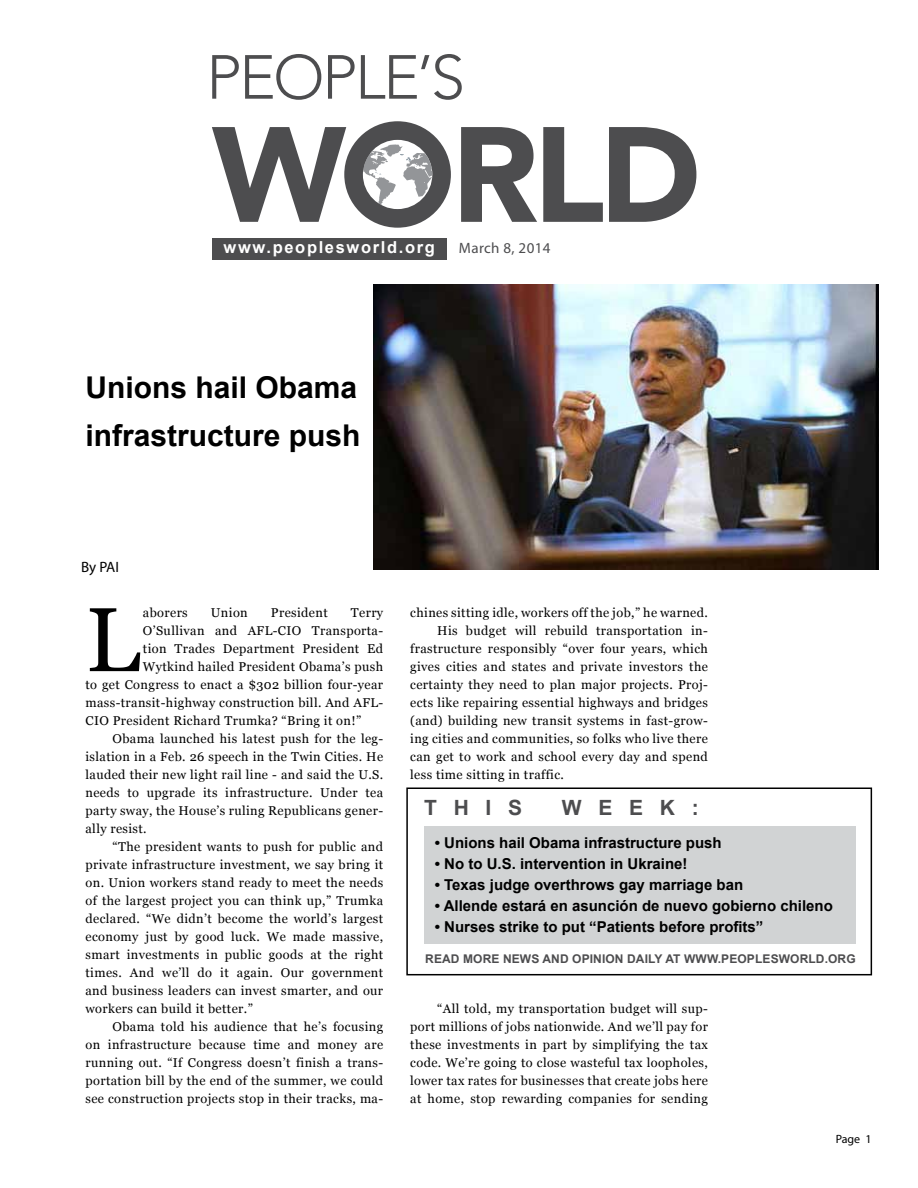
<style>
.page{position:relative;width:918px;height:1188px;background:#fff}
.page>*{position:absolute;margin:0;border:0;box-sizing:border-box;transform-origin:0 0}
.t1{font:90.75px "Georgia";color:#000}
.t2{font:700 30px/48px "Arial";color:#000}
.t3{font:700 21px "Arial";letter-spacing:.8em;color:#4d4d4f}
.t4{font:700 16.5px "Arial";letter-spacing:.1em;color:#fff}
.t5{font:700 15px "Arial";color:#000}
.t6{font:15px "Myriad Pro";letter-spacing:.025em;color:#4d4d4f}
.t7{font:15px "Myriad Pro";color:#000}
.t8{font:12.75px/18px "Georgia";letter-spacing:.03em;color:#000;text-align:justify}
.t9{font:700 12px "Arial";letter-spacing:.01em;color:#4d4d4f}
.t10{font:12px "Myriad Pro";color:#000}
</style>
<div class="page">
<div style="left:212px;top:238px;width:235px;height:21px;background:#4d4d4f"></div>
<svg style="left:212px;top:55px;width:27px;height:44px"></svg>
<svg style="left:245px;top:54px;width:76px;height:46px"></svg>
<svg style="left:328px;top:55px;width:27px;height:44px"></svg>
<svg style="left:361px;top:54px;width:101px;height:46px"></svg>
<svg style="left:461px;top:127px;width:76px;height:95px"></svg>
<svg style="left:543px;top:127px;width:60px;height:95px"></svg>
<svg style="left:609px;top:127px;width:87px;height:95px"></svg>
<svg style="left:212px;top:121px;width:239px;height:107px"></svg>
<div style="left:424px;top:826px;width:432px;height:118px;background:#d1d3d4"></div>
<div style="left:406px;top:788px;width:466px;height:187px;border:2px solid #000"></div>
<img style="left:374px;top:285px;width:505px;height:285px">
<p class="t4" style="left:224px;top:237px;width:213px">www.peoplesworld.org</p>
<p class="t6" style="left:459px;top:239px;width:93px">March 8, 2014</p>
<h2 class="t2" style="left:86px;top:364px;width:277px">Unions hail Obama infrastructure push</h2>
<p class="t7" style="left:81px;top:558px;width:39px">By PAI</p>
<h1 class="t1" style="left:86px;top:585px;width:56px">L</h1>
<p class="t8" style="left:143px;top:604px;width:46px">aborers</p>
<p class="t8" style="left:211px;top:604px;width:38px">Union</p>
<p class="t8" style="left:271px;top:604px;width:58px">President</p>
<p class="t8" style="left:351px;top:604px;width:34px">Terry</p>
<p class="t8" style="left:143px;top:622px;width:242px">O’Sullivan and AFL-CIO Transporta-</p>
<p class="t8" style="left:143px;top:640px;width:242px">tion Trades Department President Ed</p>
<p class="t8" style="left:143px;top:658px;width:242px">Wytkind hailed President Obama’s push</p>
<p class="t8" style="left:85px;top:676px;width:299px">to get Congress to enact a $302 billion four-year</p>
<p class="t8" style="left:85px;top:694px;width:299px">mass-transit-highway construction bill. And AFL-</p>
<p class="t8" style="left:85px;top:712px;width:277px">CIO President Richard Trumka? “Bring it on!”</p>
<p class="t8" style="left:113px;top:730px;width:272px">Obama launched his latest push for the leg-</p>
<p class="t8" style="left:85px;top:748px;width:299px">islation in a Feb. 26 speech in the Twin Cities. He</p>
<p class="t8" style="left:85px;top:766px;width:299px">lauded their new light rail line - and said the U.S.</p>
<p class="t8" style="left:85px;top:784px;width:299px">needs to upgrade its infrastructure. Under tea</p>
<p class="t8" style="left:85px;top:802px;width:299px">party sway, the House’s ruling Republicans gener-</p>
<p class="t8" style="left:85px;top:820px;width:63px">ally resist.</p>
<p class="t8" style="left:113px;top:838px;width:272px">“The president wants to push for public and</p>
<p class="t8" style="left:85px;top:856px;width:299px">private infrastructure investment, we say bring it</p>
<p class="t8" style="left:85px;top:874px;width:299px">on. Union workers stand ready to meet the needs</p>
<p class="t8" style="left:85px;top:892px;width:299px">of the largest project you can think up,” Trumka</p>
<p class="t8" style="left:85px;top:910px;width:299px">declared. “We didn’t become the world’s largest</p>
<p class="t8" style="left:85px;top:928px;width:299px">economy just by good luck. We made massive,</p>
<p class="t8" style="left:85px;top:946px;width:299px">smart investments in public goods at the right</p>
<p class="t8" style="left:85px;top:964px;width:299px">times. And we’ll do it again. Our government</p>
<p class="t8" style="left:85px;top:982px;width:299px">and business leaders can invest smarter, and our</p>
<p class="t8" style="left:85px;top:1000px;width:169px">workers can build it better.”</p>
<p class="t8" style="left:113px;top:1018px;width:272px">Obama told his audience that he’s focusing</p>
<p class="t8" style="left:85px;top:1036px;width:299px">on infrastructure because time and money are</p>
<p class="t8" style="left:85px;top:1054px;width:299px">running out. “If Congress doesn’t finish a trans-</p>
<p class="t8" style="left:85px;top:1072px;width:299px">portation bill by the end of the summer, we could</p>
<p class="t8" style="left:85px;top:1090px;width:299px">see construction projects stop in their tracks, ma-</p>
<p class="t8" style="left:410px;top:604px;width:299px">chines sitting idle, workers off the job,” he warned.</p>
<p class="t8" style="left:437px;top:622px;width:272px">His budget will rebuild transportation in-</p>
<p class="t8" style="left:410px;top:640px;width:299px">frastructure responsibly “over four years, which</p>
<p class="t8" style="left:410px;top:658px;width:299px">gives cities and states and private investors the</p>
<p class="t8" style="left:410px;top:676px;width:299px">certainty they need to plan major projects. Proj-</p>
<p class="t8" style="left:410px;top:694px;width:299px">ects like repairing essential highways and bridges</p>
<p class="t8" style="left:410px;top:712px;width:299px">(and) building new transit systems in fast-grow-</p>
<p class="t8" style="left:410px;top:730px;width:299px">ing cities and communities, so folks who live there</p>
<p class="t8" style="left:410px;top:748px;width:299px">can get to work and school every day and spend</p>
<p class="t8" style="left:410px;top:766px;width:155px">less time sitting in traffic.</p>
<h3 class="t3" style="left:424px;top:794px;width:100px">this</h3>
<h3 class="t3" style="left:562px;top:794px;width:139px">week:</h3>
<p class="t5" style="left:435px;top:833px;width:288px">• Unions hail Obama infrastructure push</p>
<p class="t5" style="left:435px;top:854px;width:254px">• No to U.S. intervention in Ukraine!</p>
<p class="t5" style="left:435px;top:875px;width:310px">• Texas judge overthrows gay marriage ban</p>
<p class="t5" style="left:435px;top:896px;width:400px">• Allende estará en asunción de nuevo gobierno chileno</p>
<p class="t5" style="left:435px;top:917px;width:330px">• Nurses strike to put “Patients before profits”</p>
<p class="t9" style="left:425px;top:951px;width:432px">read more news an d opinion daily at www.peoplesworld.org</p>
<p class="t8" style="left:410px;top:1000px;width:299px;text-indent:27px">“All told, my transportation budget will sup&shy;port millions of jobs nationwide. And we’ll pay for these investments in part by simplifying the tax code. We’re going to close wasteful tax loopholes, lower tax rates for businesses that create jobs here at home, stop rewarding companies for sending</p>
<p class="t10" style="left:836px;top:1132px;width:37px">Page 1</p>
</div>
